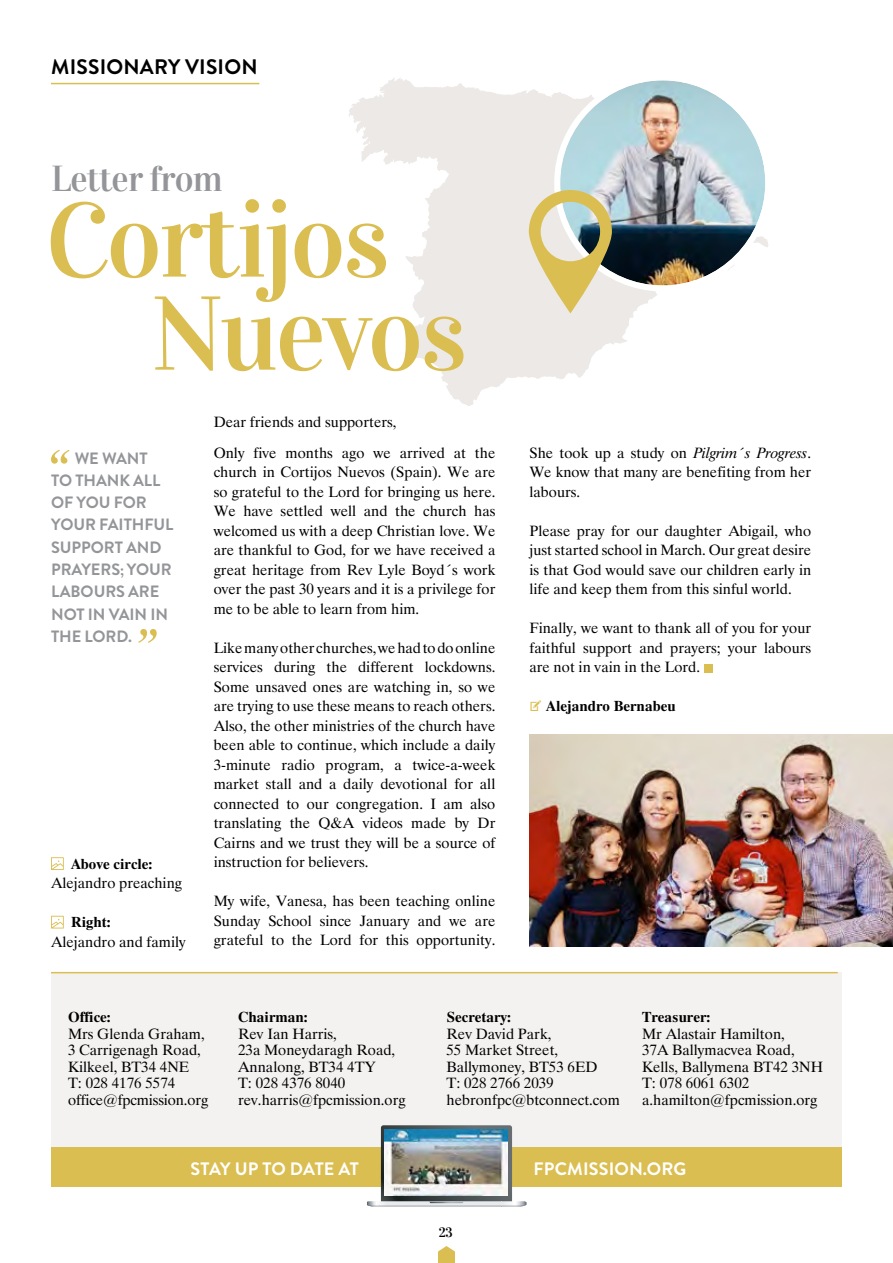
<style>
.page{position:relative;width:893px;height:1263px;background:#fff}
.page>*{position:absolute;margin:0;border:0;box-sizing:border-box;transform-origin:0 0}
.t1{font:105px/93px "Vidaloka";letter-spacing:-.025em;color:#dbbe51}
.t2{font:36px "Vidaloka";letter-spacing:-.025em;color:#939598}
.t3{font:700 21px "Brandon Grotesque";letter-spacing:.01em;color:#000}
.t4{font:700 18px "Brandon Grotesque";letter-spacing:.01em;color:#fff}
.t5{font:700 16.35px/22.2px "Brandon Grotesque";letter-spacing:-.005em;color:#939598}
.t6{font:15px/19.5px "Tiempo";color:#000;text-align:justify}
.t7{font:700 15px "Tiempo";color:#000}
.t8{font:13.5px "Vidaloka";color:#000}
.s1{font-style:italic}
.s2{font-family:"Modern Pictograms";font-weight:400;color:#dbbe51}
</style>
<div class="page">
<svg style="left:438px;top:1246px;width:17px;height:17px"></svg>
<svg style="left:349px;top:78px;width:409px;height:328px"></svg>
<svg style="left:751px;top:236px;width:17px;height:13px"></svg>
<svg style="left:715px;top:249px;width:26px;height:22px"></svg>
<div style="left:51px;top:973px;width:791px;height:204px;background:#f4f2f1"></div>
<hr style="left:51px;top:83px;width:208px;height:1px;background:#dbbe51">
<div style="left:51px;top:1146px;width:791px;height:40px;background:#dbbe51"></div>
<img style="left:367px;top:1125px;width:159px;height:82px">
<hr style="left:51px;top:972px;width:787px;height:1px;background:#dbbe51">
<div style="left:704px;top:664px;width:8px;height:8px;background:#dbbe51"></div>
<svg style="left:51px;top:857px;width:13px;height:13px"></svg>
<svg style="left:51px;top:916px;width:13px;height:12px"></svg>
<img style="left:560px;top:80px;width:205px;height:205px;border-radius:103px">
<div style="left:554px;top:74px;width:217px;height:217px;border:6px solid #fff;border-radius:50%"></div>
<svg style="left:529px;top:190px;width:83px;height:123px;background:#d2caa1"></svg>
<svg style="left:51px;top:450px;width:18px;height:14px"></svg>
<svg style="left:138px;top:629px;width:19px;height:14px"></svg>
<img style="left:529px;top:734px;width:364px;height:213px">
<h3 class="t3" style="left:51px;top:52px;width:208px">MISSIONARY VISION</h3>
<h2 class="t2" style="left:51px;top:157px;width:173px">Letter from</h2>
<h1 class="t1" style="left:151px;top:195px;width:317px;text-indent:-106px">Cortijos<br>Nuevos</h1>
<p class="t5" style="left:51px;top:447px;width:124px;text-indent:24px">WE WANT<br>TO THANK ALL<br>OF YOU FOR<br>YOUR FAITHFUL<br>SUPPO</p>
<p class="t5" style="left:51px;top:536px;width:122px;text-indent:53px">RT AND<br>PRAYERS; YO UR<br>LABO URS ARE<br>NOT IN VAIN IN<br>THE LORD.</p>
<p class="t7" style="left:71px;top:855px;width:83px">Above circle:</p>
<p class="t6" style="left:51px;top:873px;width:133px">Alejandro preaching</p>
<p class="t7" style="left:71px;top:913px;width:41px">Right:</p>
<p class="t6" style="left:51px;top:932px;width:136px">Alejandro and family</p>
<p class="t6" style="left:214px;top:412px;width:184px">Dear friends and supporters,</p>
<p class="t6" style="left:214px;top:443px;width:283px">Only five months ago we arrived at the church in Cortijos Nuevos (Spain). We are so grateful to the Lord for bringing us here.<br>We have settled well and the church has welcomed us with a deep Christian love. We are thankful to God, for we have received a great heritage from Rev Lyle Boyd´s work over the past 30 years and it is a privilege for me to be able to learn from him.</p>
<p class="t6" style="left:214px;top:638px;width:283px">Like many other churches, we had to do online services during the different lockdowns.<br>Some unsaved ones are watching in, so we are trying to use these means to reach others.<br>Also, the other ministries of the church have been able to continue, which include a daily 3-minute radio program, a twice-a-week market stall and a daily devotional for all connected to our congregation. I am also translating the Q&amp;A videos made by Dr Cairns and we trust they will be a source of instruction for believers.</p>
<p class="t6" style="left:214px;top:891px;width:283px">My wife, Vanesa, has been teaching online Sunday School since January and we are grateful to the Lord for this opportunity.</p>
<p class="t6" style="left:529px;top:443px;width:283px">She took up a study on <span class="s1">Pilgrim´s Progress</span>.<br>We know that many are benefiting from her labours.</p>
<p class="t6" style="left:529px;top:521px;width:283px">Please pray for our daughter Abigail, who just started school in March. Our great desire is that God would save our children early in life and keep them from this sinful world.</p>
<p class="t6" style="left:529px;top:618px;width:283px">Finally, we want to thank all of you for your faithful support and prayers; your labours are not in vain in the Lord.</p>
<p class="t7" style="left:529px;top:697px;width:148px"><span class="s2">V</span> Alejandro Bernabeu</p>
<p class="t7" style="left:68px;top:1008px;width:44px">Office:</p>
<p class="t6" style="left:68px;top:1025px;width:142px;line-height:16.5px;text-align:left">Mrs Glenda Graham,<br>3 Carrigenagh Road,<br>Kilkeel, BT34 4NE<br>T: 028 4176 5574 office@fpcmission.org</p>
<p class="t7" style="left:238px;top:1008px;width:71px">Chairman:</p>
<p class="t6" style="left:238px;top:1025px;width:169px;line-height:16.5px;text-align:left">Rev Ian Harris,<br>23a Moneydaragh Road,<br>Annalong, BT34 4TY<br>T: 028 4376 8040 rev.harris@fpcmission.org</p>
<p class="t7" style="left:446px;top:1008px;width:66px">Secretary:</p>
<p class="t6" style="left:446px;top:1025px;width:175px;line-height:16.5px;text-align:left">Rev David Park,<br>55 Market Street,<br>Ballymoney, BT53 6ED<br>T: 028 2766 2039 hebronfpc@btconnect.com</p>
<p class="t7" style="left:642px;top:1008px;width:70px">Treasurer:</p>
<p class="t6" style="left:642px;top:1025px;width:182px;line-height:16.5px;text-align:left">Mr Alastair Hamilton,<br>37A Ballymacvea Road,<br>Kells, Ballymena BT42 3NH<br>T: 078 6061 6302 a.hamilton@fpcmission.org</p>
<p class="t4" style="left:191px;top:1156px;width:167px">STAY UP TO DAT E AT</p>
<p class="t4" style="left:533px;top:1156px;width:154px">FPCMISSION.ORG</p>
<p class="t8" style="left:439px;top:1225px;width:15px">23</p>
</div>
